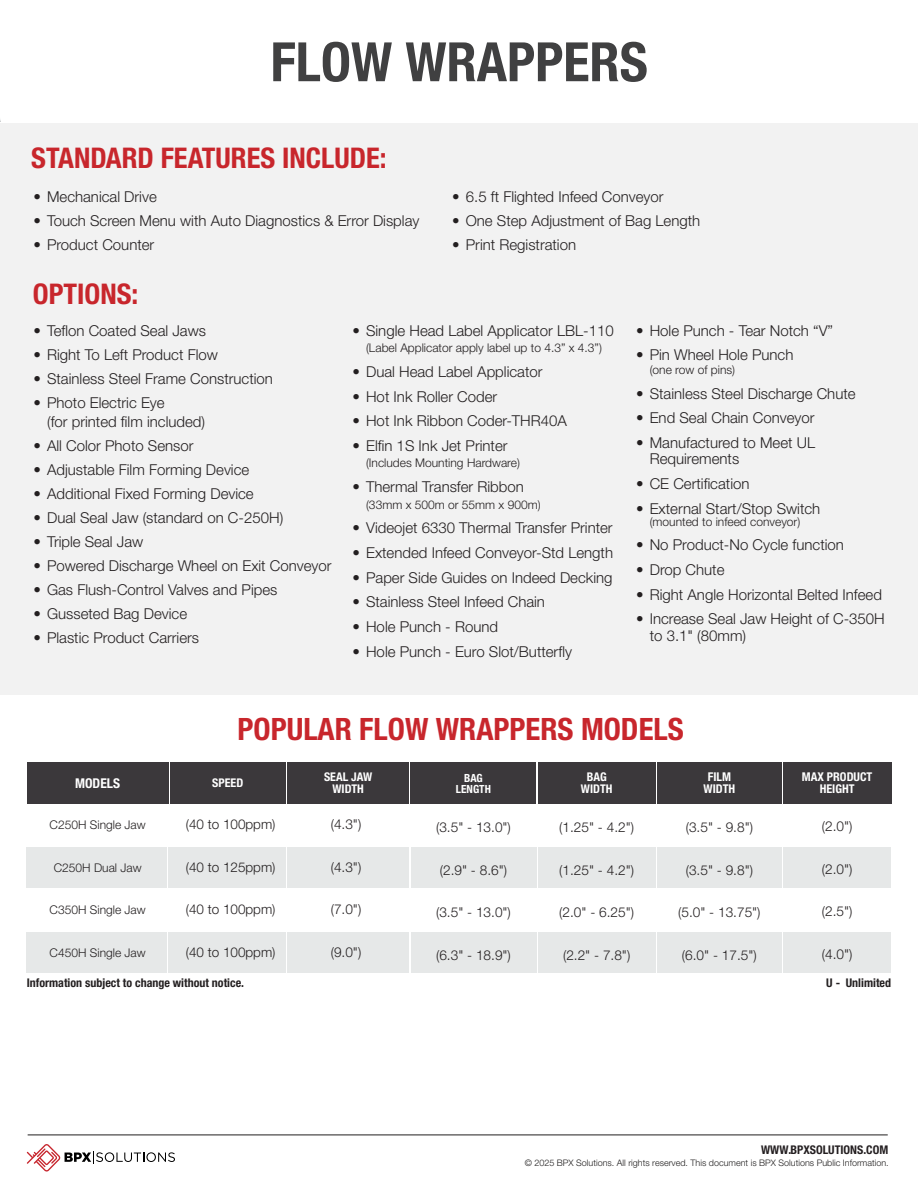
<style>
.page{position:relative;width:918px;height:1188px;background:#fff}
.page>*{position:absolute;margin:0;border:0;box-sizing:border-box;transform-origin:0 0}
.t1{font:700 condensed 54.3px "Helvetica Neue LT Std";color:#404041}
.t2{font:700 condensed 30.9px "Helvetica Neue LT Std";color:#c8262c}
.t3{font:700 condensed 28.5px "Helvetica Neue LT Std";color:#c8262c}
.t4{font:300 15px/16.5px "Helvetica Neue LT Std";color:#231f20}
.t5{font:300 13.65px "Helvetica Neue LT Std";color:#231f20}
.t6{font:300 13.5px "Helvetica Neue LT Std";color:#231f20}
.t7{font:700 condensed 13.5px "Helvetica Neue LT Std";color:#fff}
.t8{font:700 condensed 12.15px/12px "Helvetica Neue LT Std";color:#fff;text-align:center}
.t9{font:300 12px "Helvetica Neue LT Std";color:#231f20}
.t10{font:700 condensed 12px "Helvetica Neue LT Std";color:#231f20}
.t11{font:700 condensed 12px/12px "Helvetica Neue LT Std";color:#fff;text-align:center}
.t12{font:700 condensed 12px "Helvetica Neue LT Std";color:#241f21}
.t13{font:700 condensed 11.25px/11.2px "Helvetica Neue LT Std";color:#fff;text-align:center}
.t14{font:300 9px "Helvetica Neue LT Std";color:#211f1f}
</style>
<div class="page">
<svg style="left:27px;top:1144px;width:148px;height:28px"></svg>
<hr style="left:28px;top:1135px;width:860px;height:1px;background:#211f1f">
<hr style="left:0;top:841px;width:1px;height:111px;background:#404040">
<hr style="left:0;top:627px;width:1px;height:214px;background:#c7262e">
<div style="left:27px;top:848px;width:140px;height:40px;background:#e6e8e8"></div>
<div style="left:27px;top:932px;width:140px;height:41px;background:#e6e8e8"></div>
<div style="left:169px;top:848px;width:117px;height:40px;background:#e6e8e8"></div>
<div style="left:169px;top:932px;width:117px;height:41px;background:#e6e8e8"></div>
<div style="left:411px;top:848px;width:125px;height:40px;background:#e6e8e8"></div>
<div style="left:411px;top:933px;width:125px;height:40px;background:#e6e8e8"></div>
<div style="left:287px;top:848px;width:122px;height:40px;background:#e6e8e8"></div>
<div style="left:287px;top:933px;width:122px;height:40px;background:#e6e8e8"></div>
<div style="left:538px;top:848px;width:118px;height:40px;background:#e6e8e8"></div>
<div style="left:538px;top:933px;width:118px;height:40px;background:#e6e8e8"></div>
<div style="left:657px;top:848px;width:124px;height:40px;background:#e6e8e8"></div>
<div style="left:657px;top:933px;width:124px;height:40px;background:#e6e8e8"></div>
<div style="left:783px;top:848px;width:108px;height:40px;background:#e6e8e8"></div>
<div style="left:783px;top:933px;width:108px;height:40px;background:#e6e8e8"></div>
<div style="left:0;top:123px;width:918px;height:571px;background:#f2f2f2"></div>
<div style="left:27px;top:762px;width:141px;height:41px;background:#3b383b"></div>
<div style="left:170px;top:762px;width:116px;height:41px;background:#3b383b"></div>
<div style="left:287px;top:762px;width:122px;height:41px;background:#3b383b"></div>
<div style="left:411px;top:762px;width:125px;height:41px;background:#3b383b"></div>
<div style="left:538px;top:762px;width:118px;height:41px;background:#3b383b"></div>
<div style="left:657px;top:762px;width:124px;height:41px;background:#3b383b"></div>
<div style="left:783px;top:762px;width:108px;height:41px;background:#3b383b"></div>
<h1 class="t1" style="left:271px;top:29px;width:379px">FLOW WRAPPERS</h1>
<h3 class="t3" style="left:31px;top:141px;width:357px">STANDARD FEATURES INCLUDE:</h3>
<p class="t4" style="left:34px;top:189px;width:125px">• Mechanical Drive</p>
<p class="t4" style="left:34px;top:213px;width:387px">• Touch Screen Menu with Auto Diagnostics &amp; Error Display</p>
<p class="t4" style="left:34px;top:237px;width:122px">• Product Counter</p>
<h3 class="t3" style="left:33px;top:276px;width:107px">OPTIONS:</h3>
<p class="t4" style="left:452px;top:189px;width:213px">• 6.5 ft Flighted Infeed Conveyor</p>
<p class="t4" style="left:452px;top:213px;width:249px">• One Step Adjustment of Bag Length</p>
<p class="t4" style="left:452px;top:237px;width:125px">• Print Registration</p>
<p class="t4" style="left:34px;top:322px;width:174px">• Teflon Coated Seal Jaws</p>
<p class="t4" style="left:34px;top:346px;width:186px">• Right To Left Product Flow</p>
<p class="t4" style="left:34px;top:370px;width:241px">• Stainless Steel Frame Construction</p>
<p class="t4" style="left:47px;top:392px;width:160px;line-height:19.5px;text-indent:-14px">• Photo Electric Eye<br>(for printed film included)</p>
<p class="t4" style="left:34px;top:437px;width:161px">• All Color Photo Sensor</p>
<p class="t4" style="left:34px;top:461px;width:217px">• Adjustable Film Forming Device</p>
<p class="t4" style="left:34px;top:485px;width:222px">• Additional Fixed Forming Device</p>
<p class="t4" style="left:34px;top:509px;width:251px">• Dual Seal Jaw (standard on C-250H)</p>
<p class="t4" style="left:34px;top:533px;width:111px">• Triple Seal Jaw</p>
<p class="t4" style="left:34px;top:557px;width:300px">• Powered Discharge Wheel on Exit Conveyor</p>
<p class="t4" style="left:34px;top:581px;width:245px">• Gas Flush-Control Valves and Pipes</p>
<p class="t4" style="left:34px;top:605px;width:155px">• Gusseted Bag Device</p>
<p class="t4" style="left:34px;top:629px;width:167px">• Plastic Product Carriers</p>
<p class="t4" style="left:353px;top:322px;width:263px">• Single Head Label Applicator LBL-110</p>
<p class="t9" style="left:366px;top:341px;width:237px">(Label Applicator apply label up to 4.3” x 4.3”)</p>
<p class="t4" style="left:353px;top:363px;width:191px">• Dual Head Label Applicator</p>
<p class="t4" style="left:353px;top:388px;width:146px">• Hot Ink Roller Coder</p>
<p class="t4" style="left:353px;top:412px;width:216px">• Hot Ink Ribbon Coder-THR40A</p>
<p class="t4" style="left:353px;top:437px;width:156px">• Elfin 1S Ink Jet Printer</p>
<p class="t9" style="left:366px;top:456px;width:155px">(Includes Mounting Hardware)</p>
<p class="t4" style="left:353px;top:478px;width:173px">• Thermal Transfer Ribbon</p>
<p class="t9" style="left:366px;top:497px;width:176px">(33mm x 500m or 55mm x 900m)</p>
<p class="t4" style="left:353px;top:519px;width:262px">• Videojet 6330 Thermal Transfer Printer</p>
<p class="t4" style="left:353px;top:544px;width:262px">• Extended Infeed Conveyor-Std Length</p>
<p class="t4" style="left:353px;top:569px;width:261px">• Paper Side Guides on Indeed Decking</p>
<p class="t4" style="left:353px;top:593px;width:194px">• Stainless Steel Infeed Chain</p>
<p class="t4" style="left:353px;top:618px;width:147px">• Hole Punch - Round</p>
<p class="t4" style="left:353px;top:643px;width:221px">• Hole Punch - Euro Slot/Butterfly</p>
<p class="t4" style="left:636px;top:322px;width:198px">• Hole Punch - Tear Notch “V”</p>
<p class="t4" style="left:636px;top:347px;width:159px">• Pin Wheel Hole Punch</p>
<p class="t9" style="left:650px;top:362px;width:87px">(one row of pins)</p>
<p class="t4" style="left:636px;top:385px;width:221px">• Stainless Steel Discharge Chute</p>
<p class="t4" style="left:636px;top:409px;width:180px">• End Seal Chain Conveyor</p>
<p class="t4" style="left:650px;top:434px;width:167px;text-indent:-14px">• Manufactured to Meet UL<br>Requirements</p>
<p class="t4" style="left:636px;top:475px;width:115px">• CE Certification</p>
<p class="t4" style="left:636px;top:500px;width:186px">• External Start/Stop Switch</p>
<p class="t9" style="left:650px;top:514px;width:152px">(mounted to infeed conveyor)</p>
<p class="t4" style="left:636px;top:536px;width:209px">• No Product-No Cycle function</p>
<p class="t4" style="left:636px;top:561px;width:90px">• Drop Chute</p>
<p class="t4" style="left:636px;top:586px;width:247px">• Right Angle Horizontal Belted Infeed</p>
<p class="t4" style="left:650px;top:610px;width:237px;text-indent:-14px">• Increase Seal Jaw Height of C-350H to 3.1" (80mm)</p>
<h2 class="t2" style="left:238px;top:710px;width:448px">POPULAR FLOW WRAPPERS MODELS</h2>
<p class="t7" style="left:75px;top:775px;width:46px">MODELS</p>
<p class="t9" style="left:50px;top:817px;width:98px">C250H Single Jaw</p>
<p class="t11" style="left:212px;top:777px;width:33px">SPEED</p>
<p class="t11" style="left:324px;top:771px;width:50px">SEAL JAW<br>WIDTH</p>
<p class="t13" style="left:456px;top:772px;width:36px">BAG<br>LENGTH</p>
<p class="t11" style="left:581px;top:771px;width:33px">BAG<br>WIDTH</p>
<p class="t8" style="left:704px;top:771px;width:33px">FILM<br>WIDTH</p>
<p class="t8" style="left:802px;top:771px;width:72px">MAX PRODUCT<br>HEIGHT</p>
<p class="t6" style="left:186px;top:816px;width:91px">(40 to 100ppm)</p>
<p class="t5" style="left:331px;top:816px;width:32px">(4.3")</p>
<p class="t5" style="left:436px;top:819px;width:76px">(3.5" - 13.0")</p>
<p class="t5" style="left:559px;top:819px;width:76px">(1.25" - 4.2")</p>
<p class="t5" style="left:686px;top:819px;width:69px">(3.5" - 9.8")</p>
<p class="t5" style="left:822px;top:818px;width:32px">(2.0")</p>
<p class="t9" style="left:54px;top:860px;width:89px">C250H Dual Jaw</p>
<p class="t6" style="left:186px;top:859px;width:91px">(40 to 125ppm)</p>
<p class="t5" style="left:331px;top:859px;width:32px">(4.3")</p>
<p class="t5" style="left:440px;top:862px;width:69px">(2.9" - 8.6")</p>
<p class="t5" style="left:559px;top:862px;width:76px">(1.25" - 4.2")</p>
<p class="t5" style="left:686px;top:862px;width:69px">(3.5" - 9.8")</p>
<p class="t5" style="left:822px;top:861px;width:32px">(2.0")</p>
<p class="t9" style="left:50px;top:902px;width:98px">C350H Single Jaw</p>
<p class="t6" style="left:186px;top:901px;width:91px">(40 to 100ppm)</p>
<p class="t5" style="left:331px;top:901px;width:32px">(7.0")</p>
<p class="t5" style="left:436px;top:903px;width:76px">(3.5" - 13.0")</p>
<p class="t5" style="left:559px;top:903px;width:76px">(2.0" - 6.25")</p>
<p class="t5" style="left:678px;top:903px;width:84px">(5.0" - 13.75")</p>
<p class="t5" style="left:822px;top:903px;width:32px">(2.5")</p>
<p class="t9" style="left:50px;top:945px;width:98px">C450H Single Jaw</p>
<p class="t6" style="left:186px;top:944px;width:91px">(40 to 100ppm)</p>
<p class="t5" style="left:331px;top:944px;width:32px">(9.0")</p>
<p class="t5" style="left:436px;top:947px;width:76px">(6.3" - 18.9")</p>
<p class="t5" style="left:563px;top:947px;width:69px">(2.2" - 7.8")</p>
<p class="t5" style="left:682px;top:947px;width:76px">(6.0" - 17.5")</p>
<p class="t5" style="left:822px;top:946px;width:32px">(4.0")</p>
<p class="t10" style="left:27px;top:975px;width:219px">Information subject to change without notice.</p>
<p class="t10" style="left:826px;top:975px;width:66px">U - Unlimited</p>
<p class="t12" style="left:761px;top:1143px;width:129px">WWW.BPXSOLUTIONS.COM</p>
<p class="t14" style="left:525px;top:1158px;width:366px">© 2025 BPX Solutions. All rights reserved. This document is BPX Solutions Public Information.</p>
</div>
